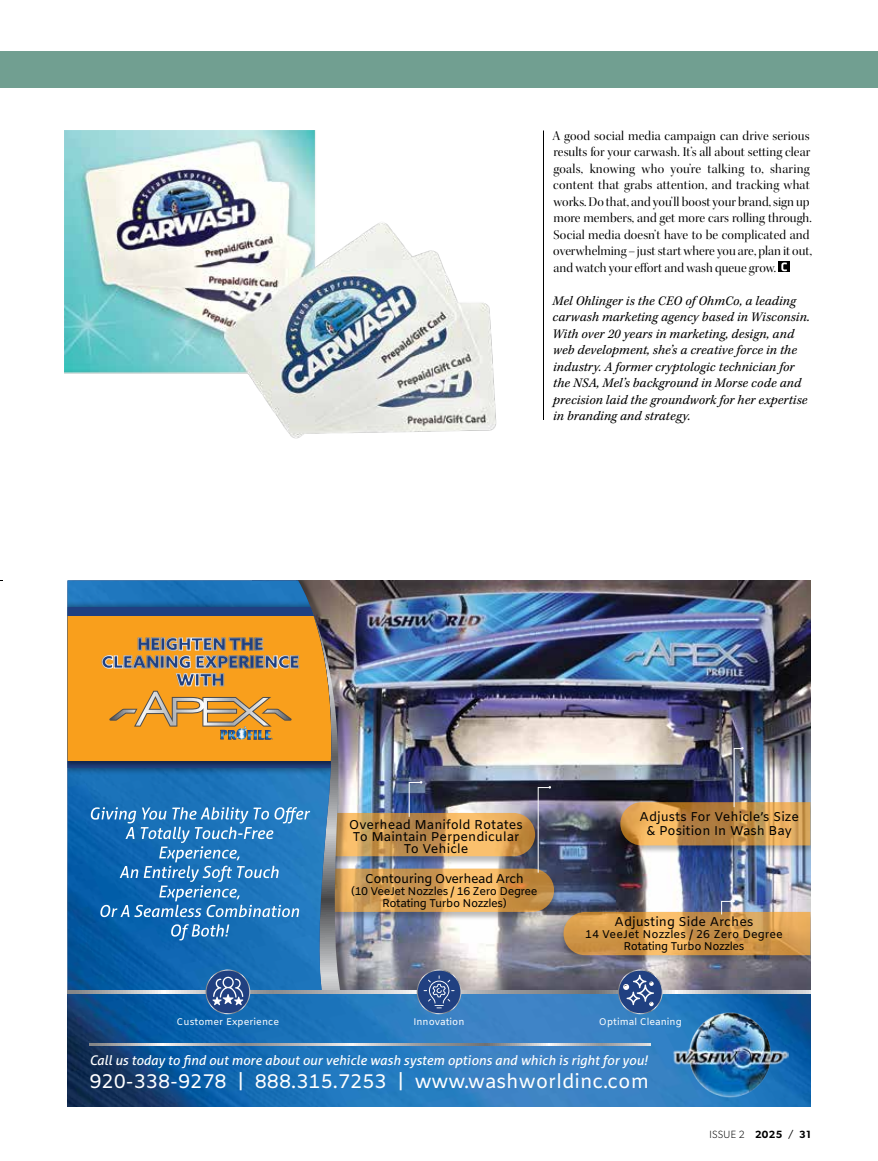
<style>
.page{position:relative;width:878px;height:1161px;background:#fff}
.page>*{position:absolute;margin:0;border:0;box-sizing:border-box;transform-origin:0 0}
.t1{font:19.65px "Amiko";color:#fff}
.t2{font:900 16.8px/17.9px "Azo Sans";color:#204081;text-align:center}
.t3{font:13.5px/16.5px "Kepler Std Disp";letter-spacing:.005em;color:#000}
.t4{font:italic 13.5px/16.5px "Kepler Std";letter-spacing:.01em;color:#000}
.t5{font:italic 13.35px "Aller";color:#fff}
.t6{font:12.75px/12px "Amiko";color:#000;text-align:center}
.t7{font:12.75px "Amiko";letter-spacing:-.04em;color:#000}
.t8{font:11.25px/12px "Amiko";letter-spacing:-.04em;color:#000;text-align:center}
.t9{font:11.25px/12px "Amiko";letter-spacing:-.02em;color:#000;text-align:center}
.t10{font:300 10.5px "Gibson";letter-spacing:.025em;color:#000}
.t11{font:9.6px "Amiko";color:#fff}
.s1{font-weight:600}
.s2{font-weight:400}
</style>
<div class="page">
<img style="left:392px;top:580px;width:418px;height:410px">
<div style="left:271px;top:868px;width:288px;height:53px;background:#000;opacity:.4"></div>
<div style="left:559px;top:911px;width:251px;height:53px;background:#000;opacity:.4"></div>
<svg style="left:563px;top:900px;width:247px;height:55px;background:#c49963"></svg>
<div style="left:615px;top:802px;width:195px;height:52px;background:#000;opacity:.4"></div>
<img style="left:620px;top:747px;width:190px;height:98px">
<img style="left:358px;top:580px;width:26px;height:410px">
<img style="left:68px;top:580px;width:290px;height:410px">
<div style="left:68px;top:600px;width:276px;height:175px;background:#000;opacity:.4"></div>
<div style="left:68px;top:608px;width:268px;height:160px;background:#204081"></div>
<div style="left:68px;top:616px;width:272px;height:151px;background:#000;opacity:.4"></div>
<div style="left:68px;top:616px;width:268px;height:144px;background:#f99f1c"></div>
<svg style="left:109px;top:691px;width:183px;height:49px"></svg>
<img style="left:68px;top:993px;width:742px;height:114px">
<img style="left:671px;top:996px;width:117px;height:110px">
<svg style="left:89px;top:1044px;width:561px;height:1px"></svg>
<svg style="left:68px;top:990px;width:742px;height:3px;background:#b3b3b5"></svg>
<svg style="left:417px;top:970px;width:44px;height:44px"></svg>
<div style="left:417px;top:970px;width:44px;height:44px;border:1px solid #fff;border-radius:50%"></div>
<svg style="left:423px;top:975px;width:31px;height:33px"></svg>
<svg style="left:618px;top:970px;width:44px;height:44px"></svg>
<div style="left:618px;top:970px;width:44px;height:44px;border:1px solid #fff;border-radius:50%"></div>
<svg style="left:623px;top:975px;width:31px;height:31px"></svg>
<svg style="left:206px;top:970px;width:44px;height:44px"></svg>
<div style="left:205px;top:970px;width:45px;height:44px;border:1px solid #fff;border-radius:50%"></div>
<svg style="left:212px;top:976px;width:31px;height:29px"></svg>
<svg style="left:171px;top:924px;width:58px;height:16px"></svg>
<img style="left:91px;top:781px;width:463px;height:136px">
<div style="left:0;top:51px;width:878px;height:37px;background:#719f91"></div>
<img style="left:65px;top:130px;width:432px;height:309px">
<div style="left:778px;top:262px;width:12px;height:10px;background:#000"></div>
<svg style="left:781px;top:262px;width:6px;height:9px"></svg>
<hr style="left:543px;top:130px;width:1px;height:290px;background:#000">
<p class="t3" style="left:552px;top:128px;width:261px">A good social media campaign can drive serious results for your carwash. It’s all about setting clear goals, knowing who you’re talking to, sharing content that grabs attention, and tracking what works. Do that, and you’ll boost your brand, sign up more members, and get more cars rolling through.<br>Social media doesn’t have to be complicated and overwhelming–just start where you are, plan it out, and watch your effort and wash queue grow.</p>
<p class="t4" style="left:552px;top:293px;width:259px">Mel Ohlinger is the CEO of OhmCo, a leading carwash marketing agency based in Wisconsin.<br>With over 20 years in marketing, design, and web development, she’s a creative force in the industry. A former cryptologic technician for the NSA, Mel’s background in Morse code and precision laid the groundwork for her expertise in branding and strategy.</p>
<p class="t2" style="left:102px;top:635px;width:199px">HEIGHTEN THE<br>CLEANING EXPERIENCE<br>WITH</p>
<p class="t6" style="left:349px;top:819px;width:175px">Overhead Manifold Rotates<br>To Maintain Perpendicular<br>To Vehicle</p>
<p class="t6" style="left:639px;top:811px;width:161px;line-height:13.5px">Adjusts For Vehicle’s Size &amp; Position In Wash Bay</p>
<p class="t7" style="left:365px;top:871px;width:160px">Contouring Overhead Arch</p>
<p class="t8" style="left:351px;top:886px;width:188px">(10 VeeJet Nozzles / 16 Zero Degree<br>Rotating Turbo Nozzles)</p>
<p class="t6" style="left:614px;top:917px;width:140px">Adjusting Side Arches</p>
<p class="t9" style="left:585px;top:929px;width:199px">14 VeeJet Nozzles / 26 Zero Degree<br>Rotating Turbo Nozzles</p>
<p class="t11" style="left:176px;top:1016px;width:104px">Customer Experience</p>
<p class="t11" style="left:413px;top:1016px;width:53px">Innovation</p>
<p class="t11" style="left:599px;top:1016px;width:84px">Optimal Cleaning</p>
<p class="t5" style="left:89px;top:1052px;width:560px">Call us today to find out more about our vehicle wash system options and which is right for you!</p>
<h1 class="t1" style="left:89px;top:1070px;width:561px">920-338-9278 | 888.315.7253 | www.washworldinc.com</h1>
<p class="t10" style="left:709px;top:1128px;width:103px">ISSUE 2 <span class="s1">2025</span> <span class="s2">/</span> <span class="s1">31</span></p>
</div>
